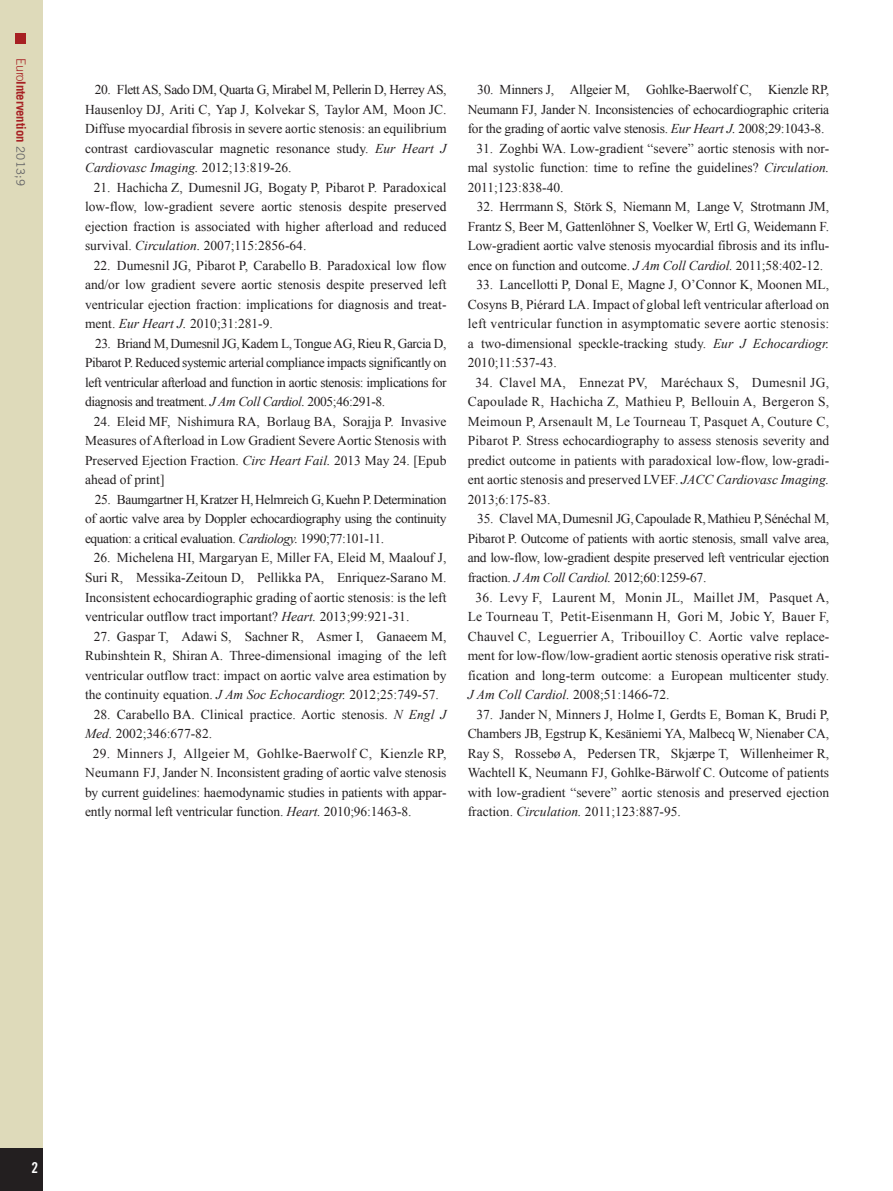
<style>
.page{position:relative;width:893px;height:1191px;background:#fff}
.page>*{position:absolute;margin:0;border:0;box-sizing:border-box;transform-origin:0 0}
.t1{font:15px "Trade Gothic LT Std Bd Cn 20";color:#fff}
.references{font:13.5px/19.5px "Times New Roman";color:#231f20;text-align:justify}
.t2{font:700 12.75px "Trade Gothic LT Std";letter-spacing:-.01em;color:#a72023}
.s1{font-weight:300}
.s2{font-weight:400;font-size:11.7px;color:#636366}
.s3{font-style:italic}
</style>
<div class="page">
<div style="left:0;top:0;width:43px;height:1191px;background:#dedaba"></div>
<div style="left:0;top:1148px;width:43px;height:43px;background:#231f20"></div>
<div style="left:16px;top:34px;width:10px;height:10px;background:#a72023"></div>
<p class="t2" style="left:29px;top:58px;width:129px;rotate:90deg"><span class="s1">Euro</span>Intervention <span class="s2">2013;9</span></p>
<p class="references" style="left:85px;top:80px;width:363px;text-indent:10px">20. Flett AS, Sado DM, Quarta G, Mirabel M, Pellerin D, Herrey AS, Hausenloy DJ, Ariti C, Yap J, Kolvekar S, Taylor AM, Moon JC.<br>Diffuse myocardial fibrosis in severe aortic stenosis: an equilibrium contrast cardiovascular magnetic resonance study. <span class="s3">Eur Heart J Cardiovasc Imaging.</span> 2012;13:819-26.</p>
<p class="references" style="left:85px;top:177px;width:363px;text-indent:9px">21. Hachicha Z, Dumesnil JG, Bogaty P, Pibarot P. Paradoxical low-flow, low-gradient severe aortic stenosis despite preserved ejection fraction is associated with higher afterload and reduced survival. <span class="s3">Circulation.</span> 2007;115:2856-64.</p>
<p class="references" style="left:85px;top:255px;width:363px;text-indent:9px">22. Dumesnil JG, Pibarot P, Carabello B. Paradoxical low flow and/or low gradient severe aortic stenosis despite preserved left ventricular ejection fraction: implications for diagnosis and treat&shy;ment. <span class="s3">Eur Heart J.</span> 2010;31:281-9.</p>
<p class="references" style="left:85px;top:333px;width:363px;text-indent:10px">23. Briand M, Dumesnil JG, Kadem L, Tongue AG, Rieu R, Garcia D, Pibarot P. Reduced systemic arterial compliance impacts significantly on left ventricular afterload and function in aortic stenosis: implications for diagnosis and treatment. <span class="s3">J Am Coll Cardiol.</span> 2005;46:291-8.</p>
<p class="references" style="left:85px;top:411px;width:363px;text-indent:9px">24. Eleid MF, Nishimura RA, Borlaug BA, Sorajja P. Invasive Measures of Afterload in Low Gradient Severe Aortic Stenosis with Preserved Ejection Fraction. <span class="s3">Circ Heart Fail.</span> 2013 May 24. [Epub ahead of print]</p>
<p class="references" style="left:85px;top:489px;width:363px;text-indent:10px">25. Baumgartner H, Kratzer H, Helmreich G, Kuehn P. Determination of aortic valve area by Doppler echocardiography using the continuity equation: a critical evaluation. <span class="s3">Cardiology.</span> 1990;77:101-11.</p>
<p class="references" style="left:85px;top:548px;width:363px;text-indent:9px">26. Michelena HI, Margaryan E, Miller FA, Eleid M, Maalouf J, Suri R, Messika-Zeitoun D, Pellikka PA, Enriquez-Sarano M.<br>Inconsistent echocardiographic grading of aortic stenosis: is the left ventricular outflow tract important? <span class="s3">Heart.</span> 2013;99:921-31.</p>
<p class="references" style="left:85px;top:626px;width:363px;text-indent:9px">27. Gaspar T, Adawi S, Sachner R, Asmer I, Ganaeem M, Rubinshtein R, Shiran A. Three-dimensional imaging of the left ventricular outflow tract: impact on aortic valve area estimation by the continuity equation. <span class="s3">J Am Soc Echocardiogr.</span> 2012;25:749-57.</p>
<p class="references" style="left:85px;top:704px;width:363px;text-indent:9px">28. Carabello BA. Clinical practice. Aortic stenosis. <span class="s3">N Engl J<br>Med.</span> 2002;346:677-82.</p>
<p class="references" style="left:85px;top:743px;width:363px;text-indent:8px">29. Minners J, Allgeier M, Gohlke-Baerwolf C, Kienzle RP, Neumann FJ, Jander N. Inconsistent grading of aortic valve stenosis by current guidelines: haemodynamic studies in patients with appar&shy;ently normal left ventricular function. <span class="s3">Heart.</span> 2010;96:1463-8.</p>
<p class="references" style="left:468px;top:80px;width:363px;text-indent:9px">30. Minners J, Allgeier M, Gohlke-Baerwolf C, Kienzle RP, Neumann FJ, Jander N. Inconsistencies of echocardiographic criteria for the grading of aortic valve stenosis. <span class="s3">Eur Heart J.</span> 2008;29:1043-8.</p>
<p class="references" style="left:468px;top:138px;width:363px;text-indent:9px">31. Zoghbi WA. Low-gradient “severe” aortic stenosis with nor&shy;mal systolic function: time to refine the guidelines? <span class="s3">Circulation.<br></span>2011;123:838-40.</p>
<p class="references" style="left:468px;top:197px;width:363px;text-indent:9px">32. Herrmann S, Störk S, Niemann M, Lange V, Strotmann JM, Frantz S, Beer M, Gattenlöhner S, Voelker W, Ertl G, Weidemann F.<br>Low-gradient aortic valve stenosis myocardial fibrosis and its influ&shy;ence on function and outcome. <span class="s3">J Am Coll Cardiol.</span> 2011;58:402-12.</p>
<p class="references" style="left:468px;top:275px;width:363px;text-indent:9px">33. Lancellotti P, Donal E, Magne J, O’Connor K, Moonen ML, Cosyns B, Piérard LA. Impact of global left ventricular afterload on left ventricular function in asymptomatic severe aortic stenosis: a two-dimensional speckle-tracking study. <span class="s3">Eur J Echocardiogr.<br></span>2010;11:537-43.</p>
<p class="references" style="left:468px;top:372px;width:363px;text-indent:8px">34. Clavel MA, Ennezat PV, Maréchaux S, Dumesnil JG, Capoulade R, Hachicha Z, Mathieu P, Bellouin A, Bergeron S, Meimoun P, Arsenault M, Le Tourneau T, Pasquet A, Couture C, Pibarot P. Stress echocardiography to assess stenosis severity and predict outcome in patients with paradoxical low-flow, low-gradi&shy;ent aortic stenosis and preserved LVEF. <span class="s3">JACC Cardiovasc Imaging.<br></span>2013;6:175-83.</p>
<p class="references" style="left:468px;top:509px;width:363px;text-indent:9px">35. Clavel MA, Dumesnil JG, Capoulade R, Mathieu P, Sénéchal M, Pibarot P. Outcome of patients with aortic stenosis, small valve area, and low-flow, low-gradient despite preserved left ventricular ejection fraction. <span class="s3">J Am Coll Cardiol.</span> 2012;60:1259-67.</p>
<p class="references" style="left:468px;top:587px;width:363px;text-indent:8px">36. Levy F, Laurent M, Monin JL, Maillet JM, Pasquet A, Le Tourneau T, Petit-Eisenmann H, Gori M, Jobic Y, Bauer F, Chauvel C, Leguerrier A, Tribouilloy C. Aortic valve replace&shy;ment for low-flow/low-gradient aortic stenosis operative risk strati&shy;fication and long-term outcome: a European multicenter study.<br><span class="s3">J Am Coll Cardiol.</span> 2008;51:1466-72.</p>
<p class="references" style="left:468px;top:704px;width:363px;text-indent:9px">37. Jander N, Minners J, Holme I, Gerdts E, Boman K, Brudi P, Chambers JB, Egstrup K, Kesäniemi YA, Malbecq W, Nienaber CA, Ray S, Rossebø A, Pedersen TR, Skjærpe T, Willenheimer R, Wachtell K, Neumann FJ, Gohlke-Bärwolf C. Outcome of patients with low-gradient “severe” aortic stenosis and preserved ejection fraction. <span class="s3">Circulation.</span> 2011;123:887-95.</p>
<p class="t1" style="left:32px;top:1158px;width:8px">2</p>
</div>
